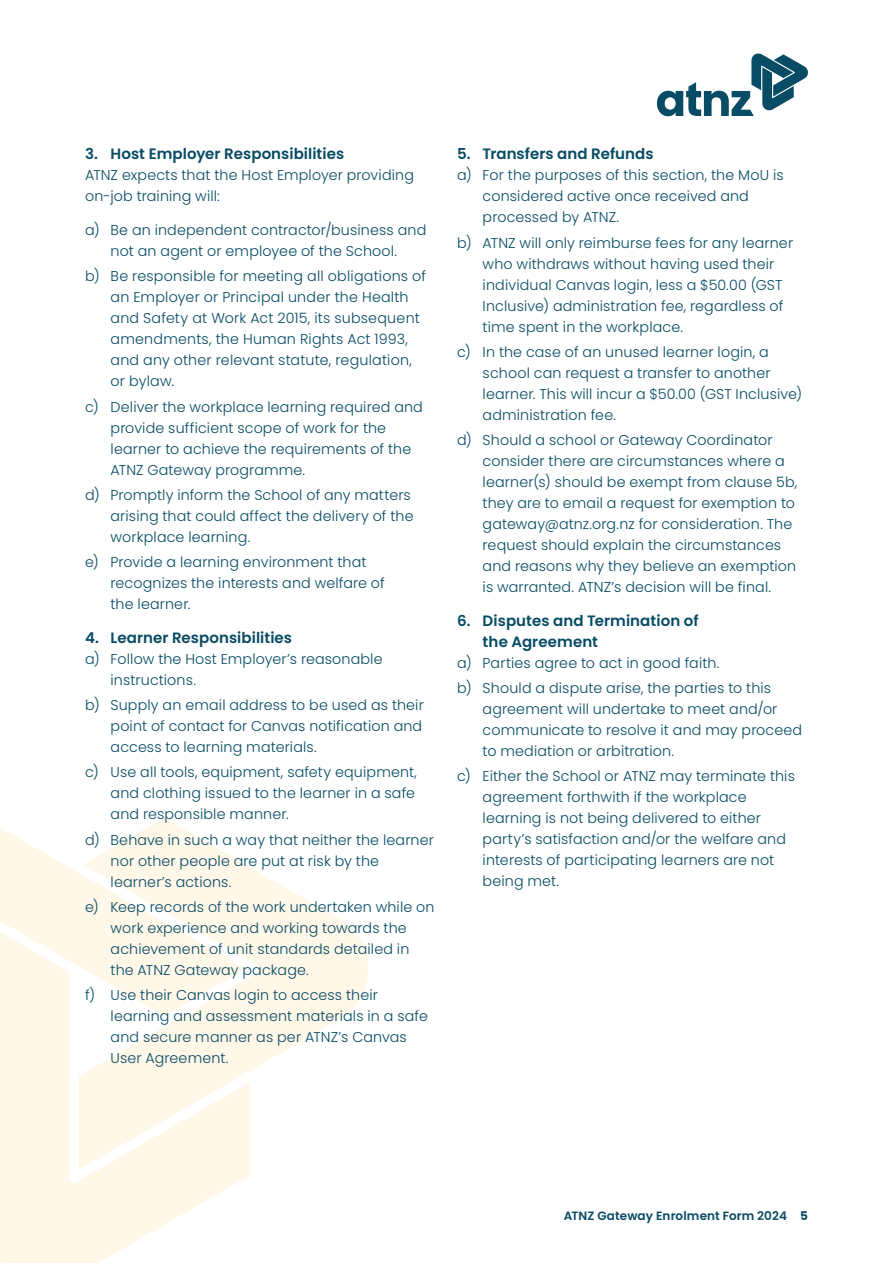
<style>
.page{position:relative;width:893px;height:1263px;background:#fff}
.page>*{position:absolute;margin:0;border:0;box-sizing:border-box;transform-origin:0 0}
.t1{font:600 15px/21px "Poppins";letter-spacing:.005em;color:#074b64}
.t2{font:300 14.25px/21px "Poppins";letter-spacing:.01em;color:#074b64}
.t3{font:600 12px "Poppins";letter-spacing:.01em;color:#074b64}
.s1{font-weight:700}
</style>
<div class="page">
<svg style="left:0;top:828px;width:79px;height:97px;fill:#fff7e8"></svg>
<svg style="left:0;top:925px;width:250px;height:338px;fill:#fff7e8"></svg>
<svg style="left:79px;top:818px;width:289px;height:352px;fill:#fff7e8"></svg>
<svg style="left:657px;top:53px;width:151px;height:63px"></svg>
<p class="t1" style="left:85px;top:144px;width:261px">3. Host Employer Responsibilities</p>
<p class="t2" style="left:85px;top:165px;width:330px">ATNZ expects that the Host Employer providing on-job training will:</p>
<p class="t2" style="left:85px;top:220px;width:343px;text-align:center">a) Be an independent contractor/business and not an agent or employee of the School.</p>
<p class="t2" style="left:111px;top:266px;width:317px;text-indent:-26px">b) Be responsible for meeting all obligations of an Employer or Principal under the Health and Safety at Work Act 2015, its subsequent amendments, the Human Rights Act 1993, and any other relevant statute, regulation, or bylaw.</p>
<p class="t2" style="left:111px;top:396px;width:314px;text-indent:-26px">c) Deliver the workplace learning required and provide sufficient scope of work for the learner to achieve the requirements of the ATNZ Gateway programme.</p>
<p class="t2" style="left:111px;top:484px;width:305px;text-indent:-26px">d) Promptly inform the School of any matters arising that could affect the delivery of the workplace learning.</p>
<p class="t2" style="left:111px;top:552px;width:276px;text-indent:-26px">e) Provide a learning environment that recognizes the interests and welfare of the learner.</p>
<p class="t1" style="left:85px;top:627px;width:209px">4. Learner Responsibilities</p>
<p class="t2" style="left:111px;top:648px;width:274px;text-indent:-26px">a) Follow the Host Employer’s reasonable instructions.</p>
<p class="t2" style="left:111px;top:695px;width:315px;text-align:justify;text-indent:-26px">b) Supply an email address to be used as their point of contact for Canvas notification and access to learning materials.</p>
<p class="t2" style="left:111px;top:762px;width:308px;text-indent:-26px">c) Use all tools, equipment, safety equipment, and clothing issued to the learner in a safe and responsible manner.</p>
<p class="t2" style="left:111px;top:829px;width:325px;text-indent:-26px">d) Behave in such a way that neither the learner nor other people are put at risk by the learner’s actions.</p>
<p class="t2" style="left:111px;top:896px;width:326px;text-indent:-26px">e) Keep records of the work undertaken while on work experience and working towards the achievement of unit standards detailed in the ATNZ Gateway package.</p>
<p class="t2" style="left:111px;top:985px;width:319px;text-indent:-26px">f) Use their Canvas login to access their learning and assessment materials in a safe and secure manner as per ATNZ’s Canvas User Agreement.</p>
<p class="t1" style="left:457px;top:144px;width:198px">5. Transfers and Refunds</p>
<p class="t2" style="left:483px;top:165px;width:303px;text-indent:-26px">a) For the purposes of this section, the MoU is considered active once received and processed by ATNZ.</p>
<p class="t2" style="left:483px;top:232px;width:312px;text-indent:-26px">b) ATNZ will only reimburse fees for any learner who withdraws without having used their individual Canvas login, less a $50.00 (GST Inclusive) administration fee, regardless of time spent in the workplace.</p>
<p class="t2" style="left:483px;top:341px;width:321px;text-indent:-26px">c) In the case of an unused learner login, a school can request a transfer to another learner. This will incur a $50.00 (GST Inclusive) administration fee.</p>
<p class="t2" style="left:483px;top:430px;width:316px;text-indent:-26px">d) Should a school or Gateway Coordinator consider there are circumstances where a learner(s) should be exempt from clause 5b, they are to email a request for exemption to gateway@atnz.org.nz for consideration. The request should explain the circumstances and reasons why they believe an exemption is warranted. ATNZ’s decision will be final.</p>
<p class="t1" style="left:483px;top:610px;width:217px;text-indent:-26px">6. Disputes and Termination of the Agreement</p>
<p class="t2" style="left:457px;top:650px;width:316px;line-height:25.2px">a) Parties agree to act in good faith.<br>b) Should a dispute arise, the parties to this</p>
<p class="t2" style="left:483px;top:699px;width:321px">agreement will undertake to meet and/or communicate to resolve it and may proceed to mediation or arbitration.</p>
<p class="t2" style="left:483px;top:766px;width:314px;text-indent:-26px">c) Either the School or ATNZ may terminate this agreement forthwith if the workplace learning is not being delivered to either party’s satisfaction and/or the welfare and interests of participating learners are not being met.</p>
<p class="t3" style="left:564px;top:1209px;width:246px">ATNZ Gateway Enrolment Form 2024 <span class="s1">5</span></p>
</div>
